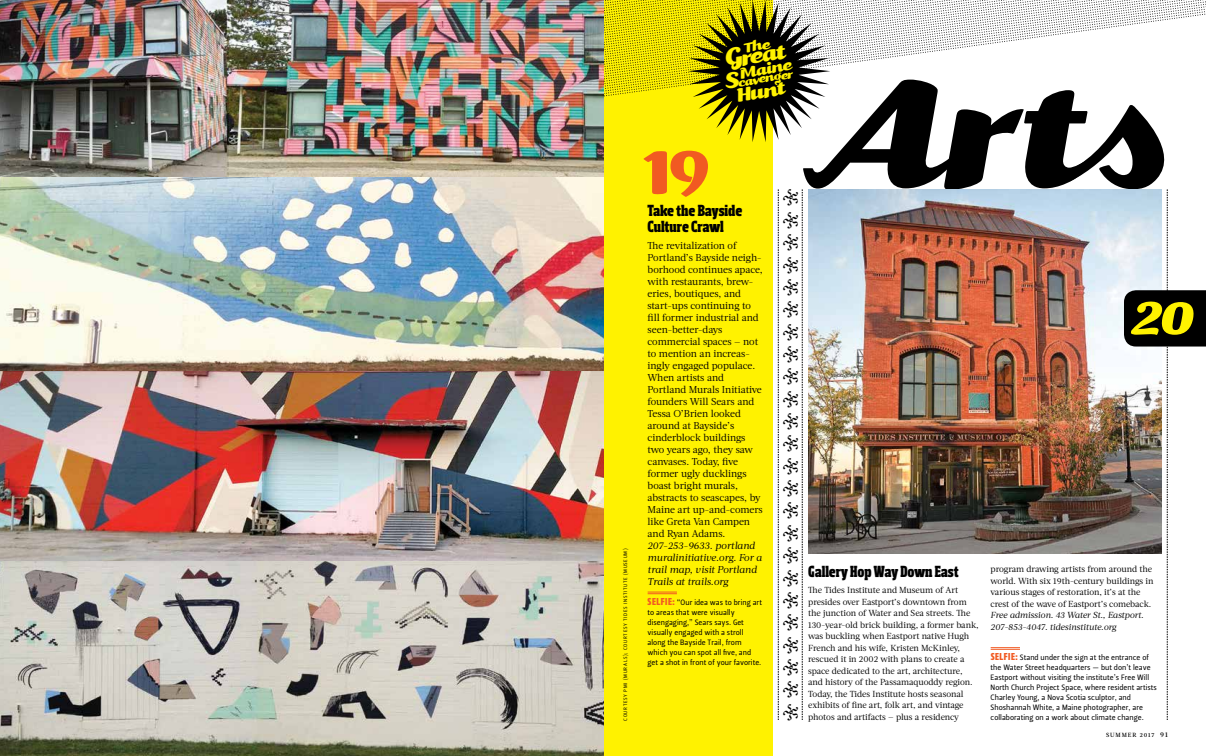
<style>
.page{position:relative;width:1206px;height:756px;background:#fff}
.page>*{position:absolute;margin:0;border:0;box-sizing:border-box;transform-origin:0 0}
.t1{font:italic 185px "Kari";color:#000}
.t2{font:73.5px "Kari";color:#f15a22}
.t3{font:italic 56.3px "Kari";color:#fff200}
.t4{font:italic 26px "Kari";color:#fff200}
.t5{font:italic 22.9px "Kari";color:#fff200}
.t6{font:italic 18.3px "Kari";color:#fff200}
.t7{font:16px "Leitura Headline Serif";letter-spacing:-.005em;color:#000}
.t8{font:italic 14.2px "Kari";color:#fff200}
.t9{font:10px/12px "Acta";letter-spacing:-.005em;color:#000}
.t10{font:italic 10px/12px "Acta";letter-spacing:-.005em;color:#000}
.t11{font:8.8px/11.5px "Acta";letter-spacing:-.005em;color:#000}
.t12{font:italic 8.8px/11.5px "Acta";letter-spacing:-.005em;color:#000}
.t13{font:7.8px/10px "Leitura Sans Grot 2";color:#000}
.t14{font:500 6px "Acta";letter-spacing:.15em;color:#000}
.t15{font:5px "Leitura Sans Grot 2";letter-spacing:.14em;color:#000}
.s1{font-size:28.9px}
.s2{font-size:26.4px}
.s3{font-family:"Leitura Headline Sans";font-size:10px;color:#f15a22}
.s4{font-size:7px}
</style>
<div class="page">
<div style="left:603px;top:0;width:170px;height:756px;background:#fff200"></div>
<svg style="left:648px;top:592px;width:29px;height:3px"></svg>
<svg style="left:991px;top:647px;width:29px;height:3px"></svg>
<img style="left:808px;top:189px;width:316px;height:365px">
<svg style="left:1124px;top:189px;width:82px;height:531px"></svg>
<img style="left:0;top:0;width:603px;height:562px">
<img style="left:0;top:562px;width:603px;height:194px">
<svg style="left:778px;top:189px;width:25px;height:531px"></svg>
<svg style="left:539px;top:0;width:667px;height:142px"></svg>
<p class="t15" style="left:622px;top:721px;width:174px;rotate:-90deg">COURTESY PMI (MURALS); COURTESY TIDES INSTITUTE (MUSEUM)</p>
<h3 class="t4" style="left:722px;top:46px;width:63px;rotate:-10deg"><span class="s1">G</span>reat</h3>
<h3 class="t6" style="left:737px;top:63px;width:55px;rotate:-10deg">Maine</h3>
<h3 class="t8" style="left:723px;top:77px;width:70px;rotate:-10deg"><span class="s2">S</span>cavenger</h3>
<h3 class="t5" style="left:734px;top:82px;width:51px;rotate:-10deg">Hunt</h3>
<h2 class="t2" style="left:644px;top:127px;width:68px">19</h2>
<h3 class="t7" style="left:648px;top:201px;width:96px">Take the Bayside</h3>
<h3 class="t7" style="left:648px;top:217px;width:78px">Culture Crawl</h3>
<p class="t9" style="left:648px;top:240px;width:117px">The revitalization of<br>Portland’s Bayside neigh&shy;borhood continues apace, with restaurants, brew&shy;eries, boutiques, and start-ups continuing to fill former industrial and seen-better-days commercial spaces — not to mention an increas&shy;ingly engaged populace.<br>When artists and<br>Portland Murals Initiative founders Will Sears and<br>Tessa O’Brien looked around at Bayside’s cinderblock buildings two years ago, they saw canvases. Today, five former ugly ducklings boast bright murals, abstracts to seascapes, by<br>Maine art up-and-comers like Greta Van Campen and Ryan Adams.</p>
<p class="t10" style="left:648px;top:540px;width:116px">207-253-9633. portland muralinitiative.org. For a trail map, visit Portland<br>Trails at trails.org</p>
<p class="t13" style="left:648px;top:597px;width:116px"><span class="s3">SELFIE:</span> “Our idea was to bring art to areas that were visually disengaging,” Sears says. Get visually engaged with a stroll along the Bayside Trail, from which you can spot all five, and get a shot in front of your favorite.</p>
<h1 class="t1" style="left:808px;top:23px;width:359px">Arts</h1>
<h3 class="t3" style="left:1130px;top:284px;width:63px">20</h3>
<h3 class="t7" style="left:808px;top:562px;width:152px">Gallery Hop Way Down East</h3>
<p class="t11" style="left:808px;top:584px;width:172px">The Tides Institute and Museum of Art presides over Eastport’s downtown from the junction of Water and Sea streets. The 130-year-old brick building, a former bank, was buckling when Eastport native Hugh French and his wife, Kristen McKinley, rescued it in 2002 with plans to create a space dedicated to the art, architecture, and history of the Passamaquoddy region.<br>Today, the Tides Institute hosts seasonal exhibits of fine art, folk art, and vintage photos and artifacts — plus a residency</p>
<p class="t11" style="left:991px;top:564px;width:164px">program drawing artists from around the world. With six 19th-century buildings in various stages of restoration, it’s at the crest of the wave of Eastport’s comeback.</p>
<p class="t12" style="left:991px;top:610px;width:154px">Free admission. 43 Water St., Eastport.<br>207-853-4047. tidesinstitute.org</p>
<p class="t13" style="left:991px;top:653px;width:168px"><span class="s3">SELFIE:</span> Stand under the sign at the entrance of the Water Street headquarters — but don’t leave Eastport without visiting the institute’s Free Will North Church Project Space, where resident artists Charley Young, a Nova Scotia sculptor, and Shoshannah White, a Maine photographer, are collaborating on a work about climate change.</p>
<p class="t14" style="left:1106px;top:731px;width:64px">SUMMER 2017 <span class="s4">91</span></p>
</div>
